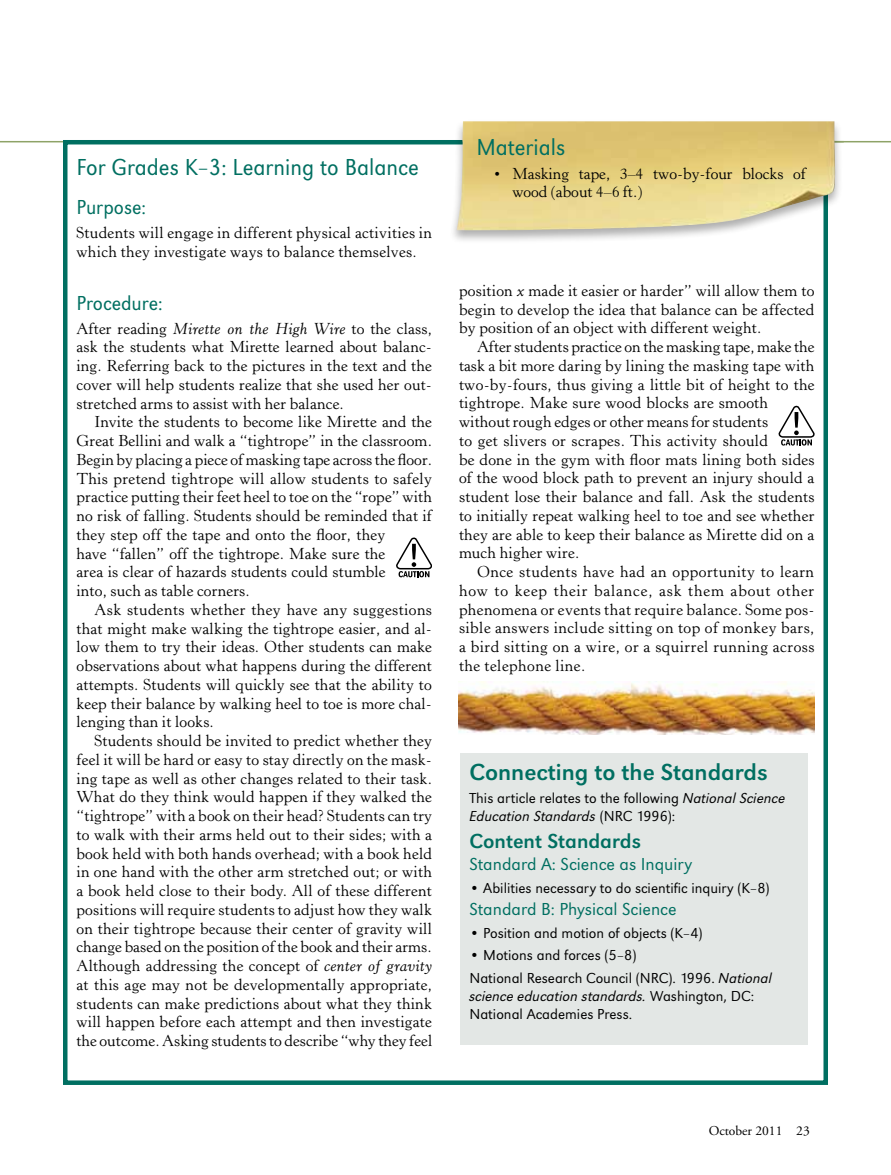
<style>
.page{position:relative;width:891px;height:1175px;background:#fff}
.page>*{position:absolute;margin:0;border:0;box-sizing:border-box;transform-origin:0 0}
.t1{font:24px "URW Grotesk TOT Lig Nar";color:#006f61}
.t2{font:24px "URW Grotesk TOT";color:#006f61}
.t3{font:21px "URW Grotesk TOT Lig Nar";color:#006f61}
.t4{font:21px "URW Grotesk TOT";color:#006f61}
.t5{font:300 18px "URW Grotesk TOT";color:#006f61}
.t6{font:15.75px/18.8px "Horley Old Style MT Std";letter-spacing:.01em;color:#000;text-align:justify}
.t7{font:300 15px/18px "URW Grotesk TOT";color:#000}
.t8{font:13.5px "Adobe Garamond Pro";color:#000}
.s1{font-style:italic}
</style>
<div class="page">
<hr style="left:0;top:141px;width:844px;height:1px;background:#8ea367">
<hr style="left:830px;top:141px;width:61px;height:1px;background:#8ea367">
<div style="left:63px;top:140px;width:765px;height:944px;border:4px solid #006f61"></div>
<svg style="left:396px;top:537px;width:36px;height:40px"></svg>
<svg style="left:779px;top:406px;width:35px;height:39px"></svg>
<div style="left:449px;top:119px;width:394px;height:125px;background:#000;opacity:.32"></div>
<img style="left:457px;top:121px;width:379px;height:109px">
<div style="left:460px;top:753px;width:348px;height:291px;background:#e3e7e5"></div>
<img style="left:458px;top:681px;width:356px;height:54px">
<h1 class="t1" style="left:76px;top:153px;width:344px">For Grades K–3: Learning to Balance</h1>
<h2 class="t3" style="left:76px;top:195px;width:71px">Purpose:</h2>
<p class="t6" style="left:76px;top:224px;width:357px">Students will engage in different physical activities in which they investigate ways to balance themselves.</p>
<h2 class="t3" style="left:76px;top:290px;width:88px">Procedure:</h2>
<p class="t6" style="left:76px;top:319px;width:357px">After reading <span class="s1">Mirette on the High Wire</span> to the class, ask the students what Mirette learned about balanc&shy;ing. Referring back to the pictures in the text and the cover will help students realize that she used her out&shy;stretched arms to assist with her balance.</p>
<p class="t6" style="left:76px;top:413px;width:357px;text-align:left;text-indent:18px">Invite the students to become like Mirette and the Great Bellini and walk a “tightrope” in the classroom.<br>Begin by placing a piece of masking tape across the floor.<br>This pretend tightrope will allow students to safely practice putting their feet heel to toe on the “rope” with no risk of falling. Students should be reminded that if they step off the tape and onto the floor, they<br>have “fallen” off the tightrope. Make sure the<br>area is clear of hazards students could stumble<br>into, such as table corners.</p>
<p class="t6" style="left:76px;top:600px;width:357px;text-indent:18px">Ask students whether they have any suggestions that might make walking the tightrope easier, and al&shy;low them to try their ideas. Other students can make observations about what happens during the different attempts. Students will quickly see that the ability to keep their balance by walking heel to toe is more chal&shy;lenging than it looks.</p>
<p class="t6" style="left:76px;top:732px;width:357px;text-indent:18px">Students should be invited to predict whether they feel it will be hard or easy to stay directly on the mask&shy;ing tape as well as other changes related to their task.<br>What do they think would happen if they walked the “tightrope” with a book on their head? Students can try to walk with their arms held out to their sides; with a book held with both hands overhead; with a book held in one hand with the other arm stretched out; or with a book held close to their body. All of these different positions will require students to adjust how they walk on their tightrope because their center of gravity will change based on the position of the book and their arms.<br>Although addressing the concept of <span class="s1">center of gravity </span>at this age may not be developmentally appropriate, students can make predictions about what they think will happen before each attempt and then investigate the outcome. Asking students to describe “why they feel</p>
<h1 class="t1" style="left:476px;top:133px;width:91px">Materials</h1>
<p class="t6" style="left:512px;top:164px;width:295px;text-indent:-18px">• Masking tape, 3–4 two-by-four blocks of wood (about 4–6 ft.)</p>
<p class="t6" style="left:459px;top:281px;width:357px">position <span class="s1">x</span> made it easier or harder” will allow them to begin to develop the idea that balance can be affected by position of an object with different weight.</p>
<p class="t6" style="left:459px;top:338px;width:357px;text-align:left;text-indent:18px">After students practice on the masking tape, make the task a bit more daring by lining the masking tape with two-by-fours, thus giving a little bit of height to the tightrope. Make sure wood blocks are smooth without rough edges or other means for students<br>to get slivers or scrapes. This activity should<br>be done in the gym with floor mats lining both sides of the wood block path to prevent an injury should a student lose their balance and fall. Ask the students to initially repeat walking heel to toe and see whether they are able to keep their balance as Mirette did on a much higher wire.</p>
<p class="t6" style="left:459px;top:563px;width:357px;text-indent:18px">Once students have had an opportunity to learn how to keep their balance, ask them about other phenomena or events that require balance. Some pos&shy;sible answers include sitting on top of monkey bars, a bird sitting on a wire, or a squirrel running across the telephone line.</p>
<h1 class="t2" style="left:470px;top:758px;width:300px">Connecting to the Standards</h1>
<p class="t7" style="left:470px;top:788px;width:317px">This article relates to the following <span class="s1">National Science<br>Education Standards</span> (NRC 1996):</p>
<h2 class="t4" style="left:470px;top:828px;width:173px">Content Standards</h2>
<p class="t5" style="left:470px;top:854px;width:224px">Standard A: Science as Inquiry</p>
<p class="t7" style="left:470px;top:878px;width:302px">• Abilities necessary to do scientific inquiry (K–8)</p>
<p class="t5" style="left:470px;top:899px;width:209px">Standard B: Physical Science</p>
<p class="t7" style="left:470px;top:923px;width:235px">• Position and motion of objects (K–4)</p>
<p class="t7" style="left:470px;top:944px;width:304px;line-height:22.5px">• Motions and forces (5–8)<br>National Research Council (NRC). 1996. <span class="s1">National</span></p>
<p class="t7" style="left:470px;top:986px;width:286px"><span class="s1">science education standards.</span> Washington, DC:<br>National Academies Press.</p>
<p class="t8" style="left:709px;top:1122px;width:103px">October 2011 23</p>
</div>
